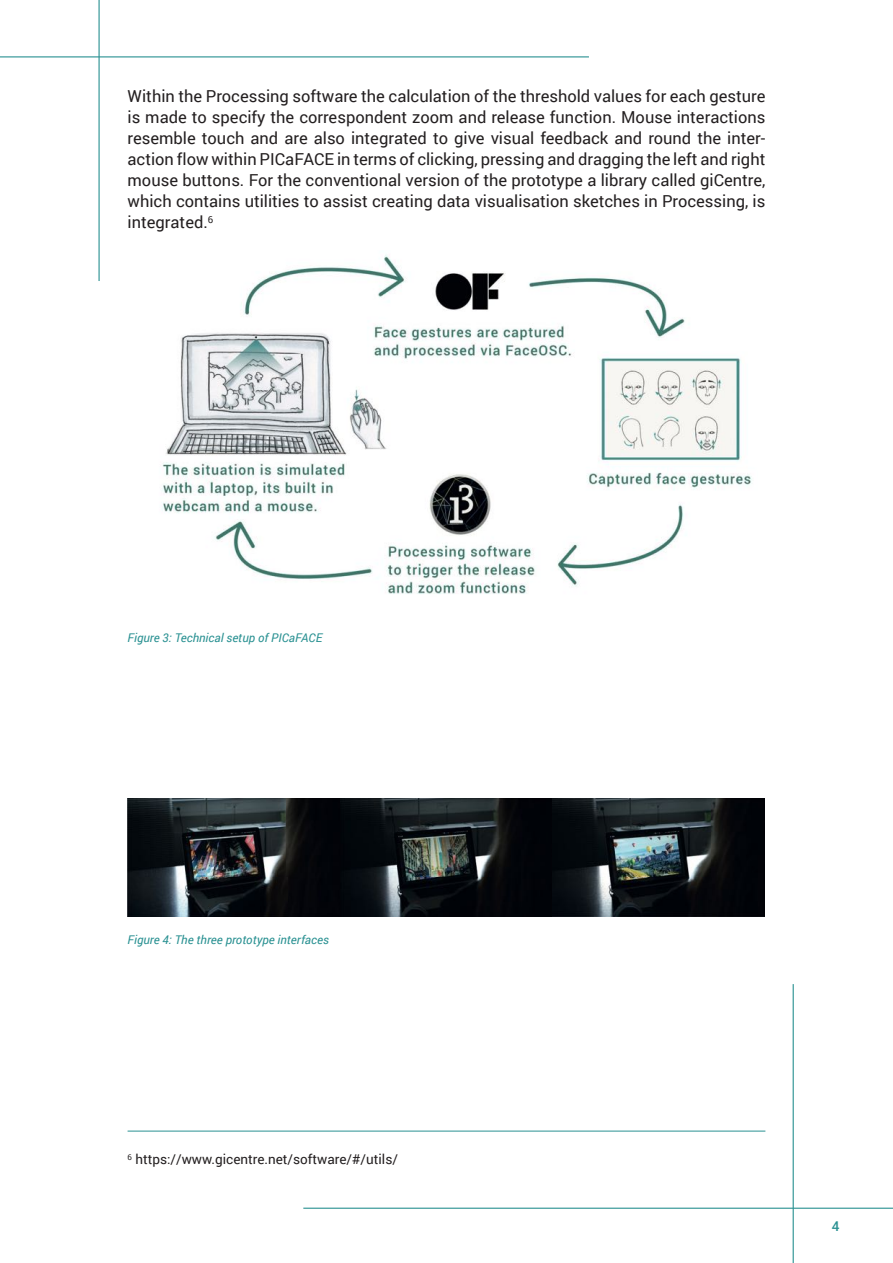
<style>
.page{position:relative;width:893px;height:1263px;background:#fff}
.page>*{position:absolute;margin:0;border:0;box-sizing:border-box;transform-origin:0 0}
.t1{font:16.5px/21px "Roboto";color:#231f20;text-align:justify}
.t2{font:13.5px "Roboto";color:#231f20}
.t3{font:500 13.5px "Roboto";color:#2a9192}
.t4{font:italic 12px "Roboto";color:#2a9192}
</style>
<div class="page">
<hr style="left:99px;top:0;width:1px;height:281px;background:#2a9192">
<hr style="left:793px;top:984px;width:1px;height:279px;background:#2a9192">
<hr style="left:0;top:56px;width:589px;height:1px;background:#2a9192">
<hr style="left:303px;top:1207px;width:590px;height:2px;background:#2a9192">
<img style="left:161px;top:255px;width:591px;height:339px">
<hr style="left:128px;top:1131px;width:637px;height:1px;background:#2a9192">
<img style="left:128px;top:798px;width:636px;height:119px">
<p class="t1" style="left:128px;top:85px;width:639px">Within the Processing software the calculation of the threshold values for each gesture is made to specify the correspondent zoom and release function. Mouse interactions resemble touch and are also integrated to give visual feedback and round the inter&shy;action flow within PICaFACE in terms of clicking, pressing and dragging the left and right mouse buttons. For the conventional version of the prototype a library called giCentre, which contains utilities to assist creating data visualisation sketches in Processing, is integrated.<sup>6</sup></p>
<p class="t4" style="left:128px;top:630px;width:196px">Figure 3: Technical setup of PICaFACE</p>
<p class="t4" style="left:128px;top:931px;width:203px">Figure 4: The three prototype interfaces</p>
<p class="t2" style="left:128px;top:1150px;width:272px"><sup>6</sup> https://www.gicentre.net/software/#/utils/</p>
<p class="t3" style="left:832px;top:1217px;width:9px">4</p>
</div>
